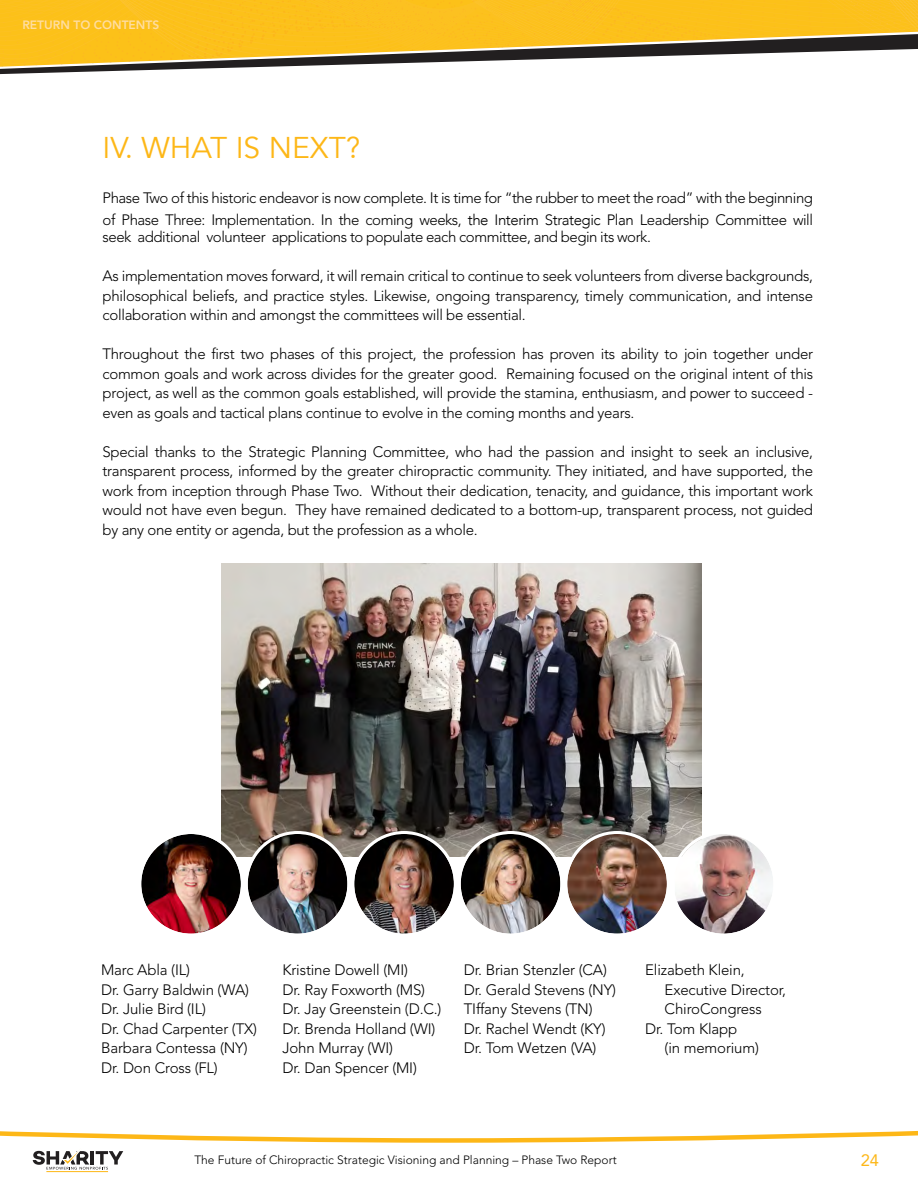
<style>
.page{position:relative;width:918px;height:1188px;background:#fff}
.page>*{position:absolute;margin:0;border:0;box-sizing:border-box;transform-origin:0 0}
.t1{font:30px "Avenir LT";color:#fdb717}
.t2{font:16.5px "Avenir";color:#fdb717}
.t3{font:300 15px/19.5px "Avenir";letter-spacing:-.02em;color:#000}
.t4{font:300 12px "Avenir";color:#000}
.t5{font:800 12px "Avenir";color:#ffdda0}
</style>
<div class="page">
<svg style="left:0;top:1130px;width:918px;height:43px"></svg>
<svg style="left:33px;top:1144px;width:90px;height:26px"></svg>
<hr style="left:46px;top:1171px;width:62px;height:1px;background:#fdb717">
<img style="left:221px;top:564px;width:480px;height:293px">
<img style="left:141px;top:834px;width:100px;height:100px;border-radius:50px">
<div style="left:138px;top:831px;width:106px;height:106px;border:3px solid #fff;border-radius:50%"></div>
<img style="left:248px;top:834px;width:99px;height:100px;border-radius:50px">
<div style="left:245px;top:831px;width:105px;height:106px;border:3px solid #fff;border-radius:50%"></div>
<img style="left:354px;top:834px;width:100px;height:100px;border-radius:50px">
<div style="left:351px;top:831px;width:106px;height:106px;border:3px solid #fff;border-radius:50%"></div>
<img style="left:461px;top:834px;width:99px;height:100px;border-radius:50px">
<div style="left:458px;top:831px;width:105px;height:106px;border:3px solid #fff;border-radius:50%"></div>
<img style="left:567px;top:834px;width:100px;height:100px;border-radius:50px">
<div style="left:564px;top:831px;width:106px;height:106px;border:3px solid #fff;border-radius:50%"></div>
<img style="left:675px;top:834px;width:97px;height:99px">
<div style="left:671px;top:831px;width:105px;height:106px;border:3px solid #fff;border-radius:50%"></div>
<svg style="left:0;top:0;width:918px;height:74px"></svg>
<p class="t5" style="left:22px;top:18px;width:138px">RETURN TO CONTENTS</p>
<h1 class="t1" style="left:103px;top:130px;width:259px">IV. WHAT IS NEXT?</h1>
<p class="t3" style="left:103px;top:187px;width:712px;line-height:21.8px">Phase Two of this historic endeavor is now complete . It is time for “the rubber to meet the road” with the beginning of Phase Three: Implementation . In the coming weeks, the Interim Strategic Plan Leadership Committee will</p>
<p class="t3" style="left:103px;top:228px;width:550px">seek additional volunteer applications to populate each committee, and begin its work .</p>
<p class="t3" style="left:103px;top:267px;width:712px;text-align:justify">As implementation moves forward, it will remain critical to continue to seek volunteers from diverse backgrounds, philosophical beliefs, and practice styles . Likewise, ongoing transparency, timely communication, and intense collaboration within and amongst the committees will be essential .</p>
<p class="t3" style="left:103px;top:345px;width:712px;text-align:justify">Throughout the first two phases of this project, the profession has proven its ability to join together under common goals and work across divides for the greater good . Remaining focused on the original intent of this project, as well as the common goals established, will provide the stamina, enthusiasm, and power to succeed - even as goals and tactical plans continue to evolve in the coming months and years .</p>
<p class="t3" style="left:103px;top:442px;width:712px;text-align:justify">Special thanks to the Strategic Planning Committee, who had the passion and insight to seek an inclusive, transparent process, informed by the greater chiropractic community . They initiated, and have supported, the work from inception through Phase Two . Without their dedication, tenacity, and guidance, this important work would not have even begun . They have remained dedicated to a bottom-up, transparent process, not guided by any one entity or agenda, but the profession as a whole .</p>
<p class="t3" style="left:101px;top:960px;width:157px">Marc Abla (IL)<br>Dr. Garry Baldwin (WA)<br>Dr. Julie Bird (IL)<br>Dr. Chad Carpenter (TX)<br>Barbara Contessa (NY)<br>Dr. Don Cross (FL)</p>
<p class="t3" style="left:282px;top:960px;width:161px">Kristine Dowell (MI)<br>Dr. Ray Foxworth (MS)<br>Dr. Jay Greenstein (D.C.)<br>Dr. Brenda Holland (WI)<br>John Murray (WI)<br>Dr. Dan Spencer (MI)</p>
<p class="t3" style="left:464px;top:960px;width:154px">Dr. Brian Stenzler (CA)<br>Dr. Gerald Stevens (NY)<br>TIffany Stevens (TN)<br>Dr. Rachel Wendt (KY)<br>Dr. Tom Wetzen (VA)</p>
<p class="t3" style="left:645px;top:960px;width:101px">Elizabeth Klein,</p>
<p class="t3" style="left:665px;top:980px;width:123px">Executive Director,</p>
<p class="t3" style="left:665px;top:999px;width:99px">ChiroCongress</p>
<p class="t3" style="left:645px;top:1019px;width:94px">Dr. Tom Klapp</p>
<p class="t3" style="left:665px;top:1038px;width:96px">(in memorium)</p>
<p class="t4" style="left:194px;top:1153px;width:424px">The Future of Chiropractic Strategic Visioning and Planning – Phase Two Report</p>
<p class="t2" style="left:861px;top:1150px;width:20px">24</p>
</div>
